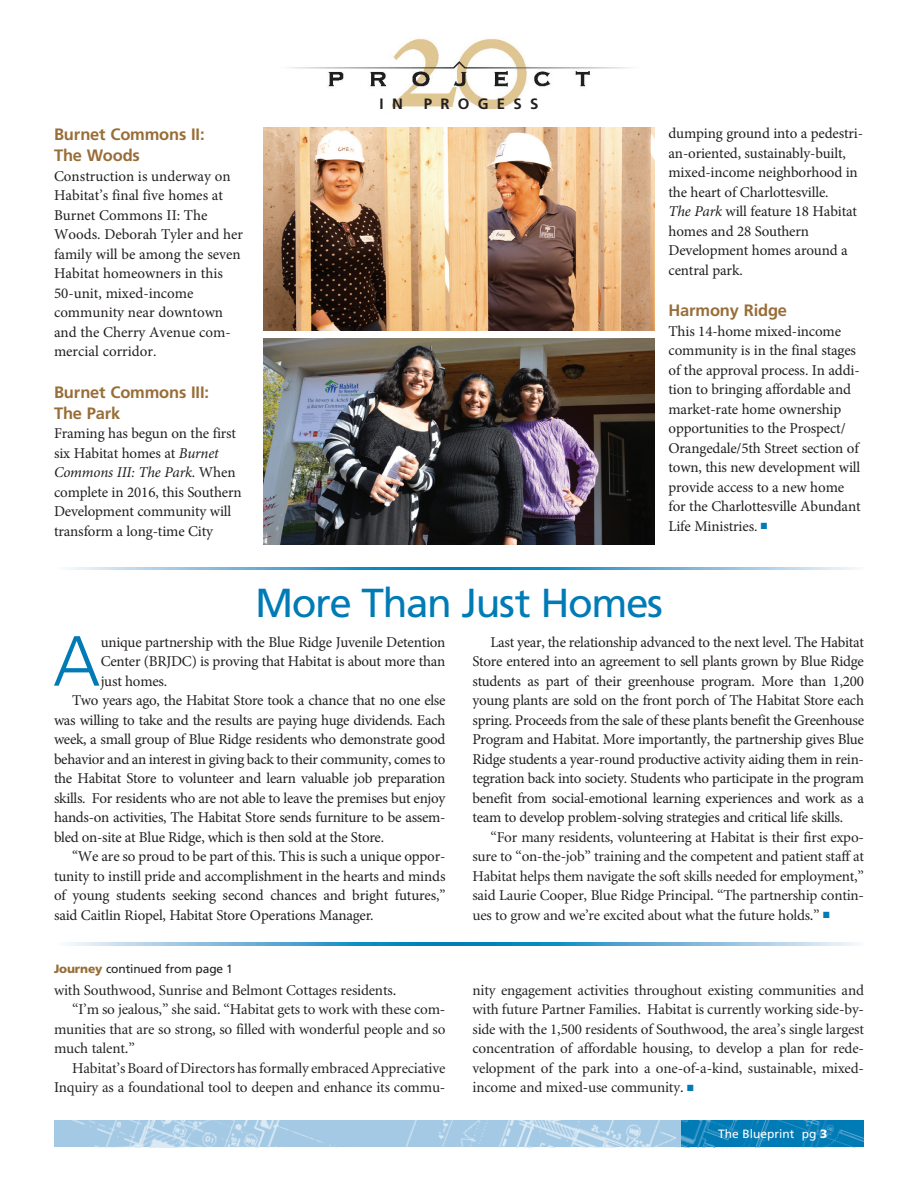
<style>
.page{position:relative;width:918px;height:1188px;background:#fff}
.page>*{position:absolute;margin:0;border:0;box-sizing:border-box;transform-origin:0 0}
.t1{font:300 70.8px "Frutiger";color:#007bb6}
.t2{font:40.5px "Frutiger";letter-spacing:-.035em;color:#007bb6}
.t3{font:700 16.5px/21px "Frutiger";letter-spacing:-.01em;color:#986e38}
.t4{font:15px/19.5px "Minion Pro";letter-spacing:-.01em;color:#231f20}
.t5{font:15px/19.5px "Minion";letter-spacing:-.01em;color:#231f20;text-align:justify}
.t6{font:700 15px "Frutiger";letter-spacing:.55em;color:#231f20}
.t7{font:12px "Frutiger";letter-spacing:-.01em;color:#231f20}
.t8{font:12px "Frutiger";color:#fff}
.s1{font-style:italic}
.s2{color:#007bb6}
.s3{font-weight:900;color:#986e38}
.s4{font-weight:900}
</style>
<div class="page">
<img style="left:54px;top:1120px;width:628px;height:28px">
<svg style="left:682px;top:1120px;width:182px;height:28px;background:#1384bb"></svg>
<img style="left:288px;top:39px;width:343px;height:71px">
<img style="left:263px;top:127px;width:392px;height:203px">
<img style="left:263px;top:339px;width:392px;height:205px">
<svg style="left:66px;top:567px;width:793px;height:3px;background:#66b0d5"></svg>
<svg style="left:66px;top:943px;width:793px;height:2px;background:#66b0d5"></svg>
<p class="t3" style="left:54px;top:124px;width:152px">Burnet Commons II:<br>The Woods</p>
<p class="t4" style="left:54px;top:166px;width:191px">Construction is underway on<br>Habitat’s final five homes at<br>Burnet Commons II: The<br>Woods. Deborah Tyler and her family will be among the seven<br>Habitat homeowners in this<br>50-unit, mixed-income community near downtown and the Cherry Avenue com&shy;mercial corridor.</p>
<p class="t3" style="left:54px;top:381px;width:157px">Burnet Commons III:<br>The Park</p>
<p class="t4" style="left:54px;top:424px;width:189px">Framing has begun on the first six Habitat homes at <span class="s1">Burnet<br>Commons III: The Park</span>. When complete in 2016, this Southern<br>Development community will transform a long-time City</p>
<p class="t6" style="left:380px;top:95px;width:25px">I N</p>
<p class="t6" style="left:424px;top:95px;width:116px">PROGESS</p>
<p class="t4" style="left:669px;top:124px;width:196px">dumping ground into a pedestri&shy;an-oriented, sustainably-built, mixed-income neighborhood in the heart of Charlottesville.<br><span class="s1">The Park</span> will feature 18 Habitat homes and 28 Southern<br>Development homes around a central park.</p>
<p class="t3" style="left:669px;top:300px;width:120px">Harmony Ridge</p>
<p class="t4" style="left:669px;top:321px;width:194px">This 14-home mixed-income community is in the final stages of the approval process. In addi&shy;tion to bringing affordable and market-rate home ownership opportunities to the Prospect/<br>Orangedale/5th Street section of town, this new development will provide access to a new home for the Charlottesville Abundant<br>Life Ministries. <span class="s2">■</span></p>
<h2 class="t2" style="left:255px;top:580px;width:409px">More Than Just Homes</h2>
<h1 class="t1" style="left:53px;top:621px;width:49px">A</h1>
<p class="t4" style="left:101px;top:632px;width:346px">unique partnership with the Blue Ridge Juvenile Detention</p>
<p class="t4" style="left:101px;top:652px;width:346px">Center (BRJDC) is proving that Habitat is about more than</p>
<p class="t4" style="left:101px;top:671px;width:68px">just homes.</p>
<p class="t4" style="left:72px;top:691px;width:375px">Two years ago, the Habitat Store took a chance that no one else</p>
<p class="t4" style="left:54px;top:710px;width:393px">was willing to take and the results are paying huge dividends. Each</p>
<p class="t4" style="left:54px;top:730px;width:393px">week, a small group of Blue Ridge residents who demonstrate good</p>
<p class="t4" style="left:54px;top:749px;width:393px">behavior and an interest in giving back to their community, comes to</p>
<p class="t4" style="left:54px;top:769px;width:393px">the Habitat Store to volunteer and learn valuable job preparation</p>
<p class="t4" style="left:54px;top:788px;width:393px">skills. For residents who are not able to leave the premises but enjoy</p>
<p class="t4" style="left:54px;top:808px;width:393px">hands-on activities, The Habitat Store sends furniture to be assem-</p>
<p class="t4" style="left:54px;top:827px;width:332px">bled on-site at Blue Ridge, which is then sold at the Store.</p>
<p class="t4" style="left:72px;top:847px;width:375px">“We are so proud to be part of this. This is such a unique oppor-</p>
<p class="t4" style="left:54px;top:866px;width:393px">tunity to instill pride and accomplishment in the hearts and minds</p>
<p class="t4" style="left:54px;top:886px;width:393px">of young students seeking second chances and bright futures,”</p>
<p class="t4" style="left:54px;top:905px;width:321px">said Caitlin Riopel, Habitat Store Operations Manager.</p>
<p class="t7" style="left:54px;top:962px;width:180px"><span class="s3">Journey</span> continued from page 1</p>
<p class="t5" style="left:54px;top:981px;width:344px">with Southwood, Sunrise and Belmont Cottages residents.</p>
<p class="t5" style="left:72px;top:1000px;width:375px">“I’m so jealous,” she said. “Habitat gets to work with these com-</p>
<p class="t5" style="left:54px;top:1020px;width:393px">munities that are so strong, so filled with wonderful people and so</p>
<p class="t5" style="left:54px;top:1039px;width:82px">much talent.”</p>
<p class="t5" style="left:72px;top:1059px;width:375px">Habitat’s Board of Directors has formally embraced Appreciative</p>
<p class="t5" style="left:54px;top:1078px;width:393px">Inquiry as a foundational tool to deepen and enhance its commu-</p>
<p class="t4" style="left:473px;top:632px;width:393px;text-align:justify;text-indent:18px">Last year, the relationship advanced to the next level. The Habitat Store entered into an agreement to sell plants grown by Blue Ridge students as part of their greenhouse program. More than 1,200 young plants are sold on the front porch of The Habitat Store each spring. Proceeds from the sale of these plants benefit the Greenhouse Program and Habitat. More importantly, the partnership gives Blue Ridge students a year-round productive activity aiding them in rein&shy;tegration back into society. Students who participate in the program benefit from social-emotional learning experiences and work as a team to develop problem-solving strategies and critical life skills.</p>
<p class="t5" style="left:473px;top:828px;width:393px;text-indent:18px">“For many residents, volunteering at Habitat is their first expo&shy;sure to “on-the-job” training and the competent and patient staff at Habitat helps them navigate the soft skills needed for employment,” said Laurie Cooper, Blue Ridge Principal. “The partnership contin&shy;ues to grow and we’re excited about what the future holds.” <span class="s2">■</span></p>
<p class="t5" style="left:472px;top:981px;width:393px">nity engagement activities throughout existing communities and with future Partner Families. Habitat is currently working side-by&shy;side with the 1,500 residents of Southwood, the area’s single largest concentration of affordable housing, to develop a plan for rede&shy;velopment of the park into a one-of-a-kind, sustainable, mixed&shy;income and mixed-use community. <span class="s2">■</span></p>
<p class="t8" style="left:718px;top:1127px;width:111px">The Blueprint pg <span class="s4">3</span></p>
</div>
